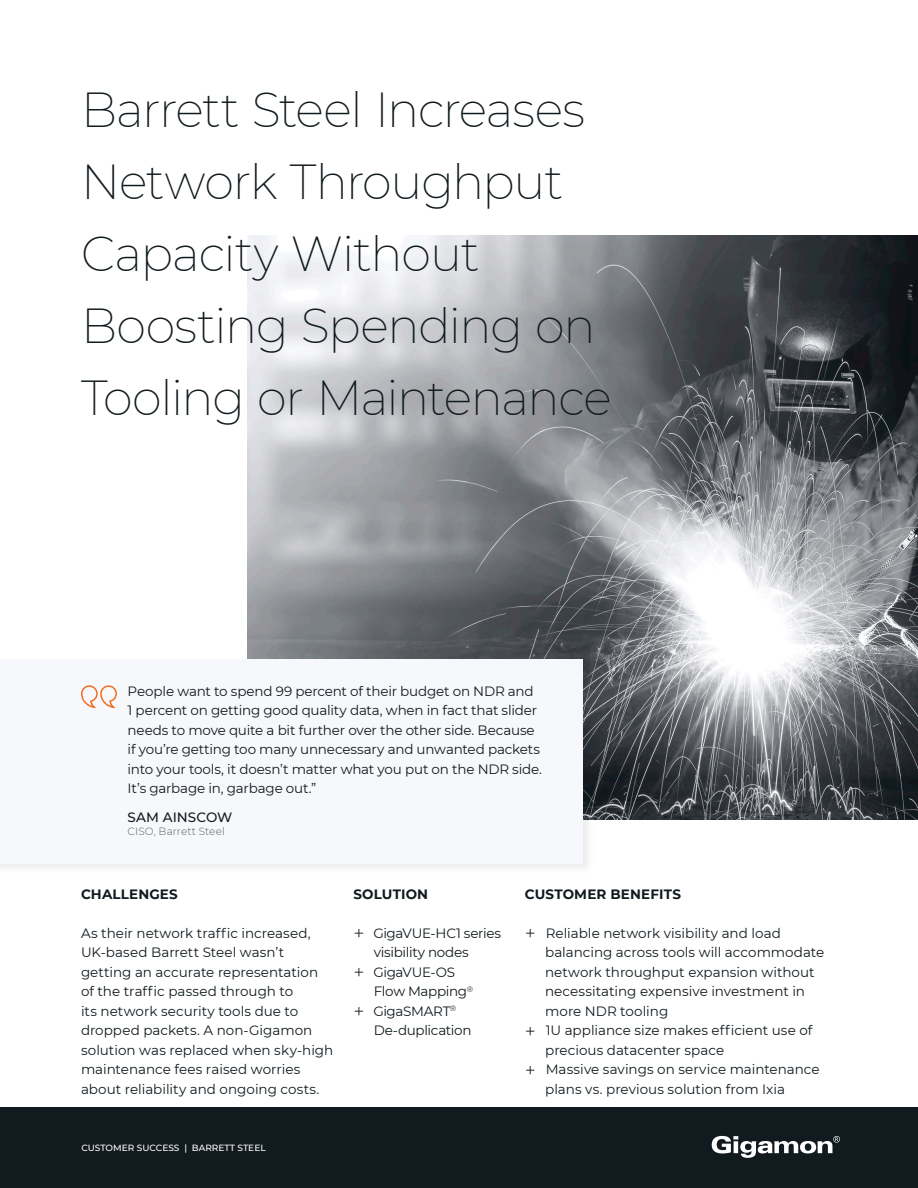
<style>
.page{position:relative;width:918px;height:1188px;background:#fff}
.page>*{position:absolute;margin:0;border:0;box-sizing:border-box;transform-origin:0 0}
.t1{font:200 48px/72px "Montserrat";letter-spacing:-.025em;color:#111a1e}
.t2{font:13.5px/19.5px "Montserrat";letter-spacing:-.005em;color:#111a1e}
.t3{font:13.5px "Montserrat";letter-spacing:-.025em;color:#111a1e}
.t4{font:700 13.5px "Montserrat";letter-spacing:.01em;color:#111a1e}
.t5{font:500 13.5px "Montserrat";letter-spacing:.01em;color:#111a1e}
.t6{font:300 10.5px "Montserrat";letter-spacing:.005em;color:#565d61}
.t7{font:500 9px "Montserrat";color:#fff}
.s1{font-weight:300;font-size:19.5px}
</style>
<div class="page">
<div style="left:0;top:1107px;width:918px;height:81px;background:#111a1e"></div>
<img style="left:247px;top:236px;width:671px;height:583px">
<div style="left:0;top:656px;width:595px;height:220px;background:#000;opacity:.08"></div>
<div style="left:0;top:660px;width:582px;height:204px;background:#f7f8fc"></div>
<svg style="left:81px;top:685px;width:36px;height:23px"></svg>
<svg style="left:712px;top:1136px;width:128px;height:22px"></svg>
<h1 class="t1" style="left:81px;top:73px;width:532px">Barrett Steel Increases<br>Network Throughput<br>Capacity Without<br>Boosting Spending on<br>Tooling or Maintenance</h1>
<p class="t2" style="left:128px;top:681px;width:416px">People want to spend 99 percent of their budget on NDR and<br>1 percent on getting good quality data, when in fact that slider needs to move quite a bit further over the other side. Because if you’re getting too many unnecessary and unwanted packets into your tools, it doesn’t matter what you put on the NDR side.<br>It’s garbage in, garbage out.”</p>
<p class="t5" style="left:128px;top:808px;width:106px">SAM AINSCOW</p>
<p class="t6" style="left:128px;top:825px;width:99px">CISO, Barrett Steel</p>
<p class="t4" style="left:81px;top:884px;width:98px">CHALLENGES</p>
<p class="t2" style="left:81px;top:923px;width:254px">As their network traffic increased, UK-based Barrett Steel wasn’t getting an accurate representation of the traffic passed through to<br>its network security tools due to dropped packets. A non-Gigamon solution was replaced when sky-high maintenance fees raised worries about reliability and ongoing costs.</p>
<p class="t7" style="left:81px;top:1142px;width:186px">CUSTOMER SUCCESS | BARRETT STEEL</p>
<p class="t4" style="left:354px;top:884px;width:76px">SOLUTION</p>
<p class="t3" style="left:354px;top:924px;width:149px"><span class="s1">+</span> GigaVUE-HC1 series</p>
<p class="t2" style="left:374px;top:942px;width:96px">visibility nodes</p>
<p class="t3" style="left:354px;top:963px;width:103px"><span class="s1">+</span> GigaVUE-OS</p>
<p class="t3" style="left:374px;top:982px;width:101px">Flow Mapping<sup>®</sup></p>
<p class="t3" style="left:354px;top:1002px;width:104px"><span class="s1">+</span> GigaSMART<sup>®</sup></p>
<p class="t3" style="left:374px;top:1021px;width:99px">De-duplication</p>
<p class="t4" style="left:525px;top:884px;width:158px">CUSTOMER BENEFITS</p>
<p class="t2" style="left:525px;top:923px;width:257px"><span class="s1">+</span> Reliable network visibility and load</p>
<p class="t2" style="left:545px;top:942px;width:281px">balancing across tools will accommodate</p>
<p class="t2" style="left:545px;top:962px;width:271px">network throughput expansion without</p>
<p class="t2" style="left:545px;top:981px;width:261px">necessitating expensive investment in</p>
<p class="t2" style="left:545px;top:1001px;width:125px">more NDR tooling</p>
<p class="t2" style="left:525px;top:1020px;width:289px"><span class="s1">+</span> 1U appliance size makes efficient use of</p>
<p class="t2" style="left:545px;top:1040px;width:181px">precious datacenter space</p>
<p class="t2" style="left:525px;top:1059px;width:296px"><span class="s1">+</span> Massive savings on service maintenance</p>
<p class="t2" style="left:545px;top:1079px;width:241px">plans vs. previous solution from Ixia</p>
</div>
